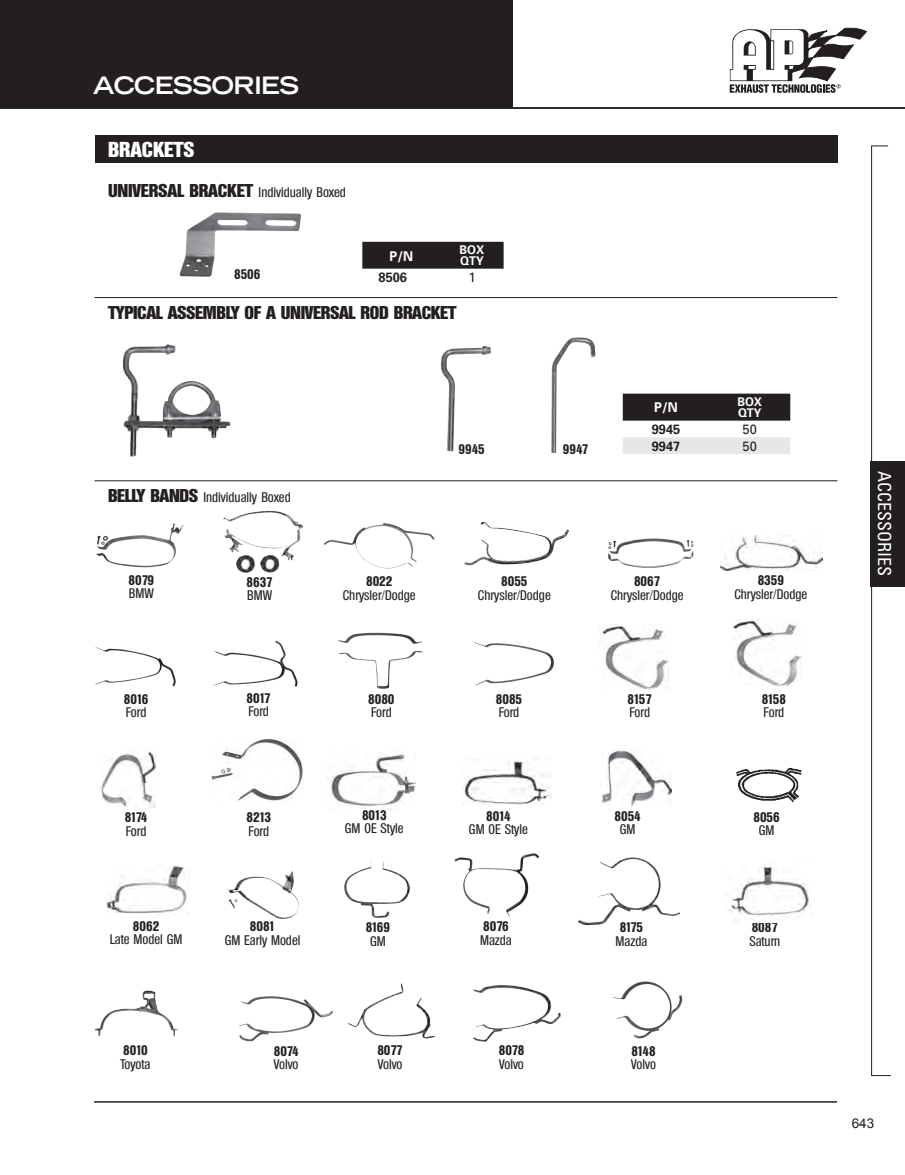
<style>
.page{position:relative;width:905px;height:1175px;background:#fff}
.page>*{position:absolute;margin:0;border:0;box-sizing:border-box;transform-origin:0 0}
.t1{font:700 expanded 24px "Trade Gothic LH";letter-spacing:-.03em;color:#fff}
.t2{font:800 condensed 21px "Olympia";color:#fff}
.t3{font:800 condensed 18px "Olympia";letter-spacing:-.02em;color:#231f20}
.t4{font:condensed 18px "Univers";color:#fff}
.t5{font:500 condensed 13.5px "Olympia";color:#231f20}
.t6{font:700 condensed 13.5px "Olympia";color:#231f20}
.t7{font:700 13.5px "Univers";color:#231f20;scale:.95 1}
.t8{font:700 13.5px "Univers";color:#fff;scale:.95 1}
.t9{font:13.5px "Univers";color:#231f20;scale:.95 1}
.t10{font:13.5px "Arial";color:#231f20}
.t11{font:700 12px "Univers";color:#fff;scale:.95 1}
.s1{font-weight:800;font-size:18px}
</style>
<div class="page">
<svg style="left:870px;top:145px;width:21px;height:931px"></svg>
<div style="left:870px;top:461px;width:34px;height:125px;background:#231f20"></div>
<div style="left:0;top:0;width:513px;height:108px;background:#231f20"></div>
<hr style="left:0;top:107px;width:904px;height:2px;background:#231f20">
<svg style="left:729px;top:27px;width:137px;height:66px"></svg>
<hr style="left:94px;top:1101px;width:743px;height:1px;background:#231f20">
<div style="left:94px;top:135px;width:743px;height:28px;background:#231f20"></div>
<img style="left:179px;top:212px;width:122px;height:65px">
<img style="left:122px;top:344px;width:109px;height:113px">
<img style="left:441px;top:346px;width:50px;height:105px">
<img style="left:551px;top:337px;width:44px;height:116px">
<div style="left:622px;top:393px;width:168px;height:27px;background:#231f20"></div>
<div style="left:623px;top:437px;width:167px;height:17px;background:#e6e7e9"></div>
<hr style="left:94px;top:297px;width:743px;height:1px;background:#231f20">
<hr style="left:94px;top:480px;width:743px;height:1px;background:#231f20">
<div style="left:362px;top:242px;width:141px;height:27px;background:#231f20"></div>
<img style="left:728px;top:865px;width:83px;height:57px">
<img style="left:226px;top:871px;width:73px;height:48px">
<img style="left:96px;top:523px;width:88px;height:44px">
<img style="left:106px;top:865px;width:81px;height:49px">
<img style="left:608px;top:538px;width:85px;height:16px">
<img style="left:463px;top:758px;width:88px;height:46px">
<img style="left:330px;top:750px;width:85px;height:60px">
<img style="left:601px;top:750px;width:70px;height:55px">
<img style="left:598px;top:624px;width:70px;height:65px">
<img style="left:733px;top:620px;width:68px;height:66px">
<img style="left:101px;top:750px;width:55px;height:58px">
<img style="left:94px;top:990px;width:85px;height:46px">
<img style="left:95px;top:647px;width:81px;height:39px">
<img style="left:338px;top:632px;width:85px;height:57px">
<img style="left:474px;top:642px;width:80px;height:43px">
<img style="left:213px;top:640px;width:84px;height:46px">
<img style="left:464px;top:521px;width:105px;height:44px">
<img style="left:736px;top:767px;width:66px;height:36px">
<img style="left:239px;top:996px;width:94px;height:45px">
<img style="left:613px;top:981px;width:69px;height:57px">
<img style="left:344px;top:859px;width:66px;height:59px">
<img style="left:454px;top:853px;width:85px;height:64px">
<img style="left:578px;top:857px;width:101px;height:68px">
<img style="left:721px;top:535px;width:101px;height:35px">
<img style="left:348px;top:983px;width:87px;height:55px">
<img style="left:472px;top:985px;width:89px;height:57px">
<img style="left:323px;top:523px;width:111px;height:45px">
<img style="left:223px;top:511px;width:76px;height:45px">
<img style="left:212px;top:739px;width:91px;height:62px">
<h1 class="t1" style="left:93px;top:70px;width:208px">ACCESSORIES</h1>
<p class="t2" style="left:108px;top:137px;width:88px">BRACKETS</p>
<p class="t5" style="left:108px;top:185px;width:239px"><span class="s1">UNIVERSAL BRACKET</span> Individually Boxed</p>
<p class="t8" style="left:389px;top:248px;width:26px">P/N</p>
<p class="t11" style="left:459px;top:243px;width:28px">BOX</p>
<p class="t11" style="left:460px;top:254px;width:26px">QTY</p>
<p class="t6" style="left:234px;top:266px;width:28px">8506</p>
<p class="t3" style="left:108px;top:302px;width:350px">TYPICAL ASSEMBLY OF A UNIVERSAL ROD BRACKET</p>
<p class="t7" style="left:378px;top:269px;width:32px">8506</p>
<p class="t9" style="left:468px;top:269px;width:9px">1</p>
<p class="t8" style="left:654px;top:399px;width:26px">P/N</p>
<p class="t11" style="left:737px;top:394px;width:28px">BOX</p>
<p class="t11" style="left:738px;top:405px;width:26px">QTY</p>
<p class="t6" style="left:458px;top:441px;width:28px">9945</p>
<p class="t6" style="left:563px;top:441px;width:27px">9947</p>
<p class="t7" style="left:651px;top:421px;width:32px">9945</p>
<p class="t9" style="left:742px;top:421px;width:17px">50</p>
<p class="t7" style="left:651px;top:437px;width:32px">9947</p>
<p class="t9" style="left:742px;top:437px;width:17px">50</p>
<p class="t5" style="left:108px;top:489px;width:184px"><span class="s1">BELLY BANDS</span> Individually Boxed</p>
<p class="t6" style="left:128px;top:572px;width:27px">8079</p>
<p class="t5" style="left:129px;top:585px;width:26px">BMW</p>
<p class="t6" style="left:246px;top:574px;width:28px">8637</p>
<p class="t5" style="left:247px;top:587px;width:26px">BMW</p>
<p class="t6" style="left:366px;top:573px;width:28px">8022</p>
<p class="t5" style="left:343px;top:587px;width:74px">Chrysler/Dodge</p>
<p class="t6" style="left:501px;top:573px;width:28px">8055</p>
<p class="t5" style="left:478px;top:587px;width:74px">Chrysler/Dodge</p>
<p class="t6" style="left:634px;top:573px;width:28px">8067</p>
<p class="t5" style="left:610px;top:587px;width:74px">Chrysler/Dodge</p>
<p class="t6" style="left:757px;top:572px;width:28px">8359</p>
<p class="t5" style="left:734px;top:586px;width:74px">Chrysler/Dodge</p>
<h3 class="t4" style="left:896px;top:470px;width:107px;rotate:90deg">ACCESSORIES</h3>
<p class="t6" style="left:124px;top:691px;width:26px">8016</p>
<p class="t5" style="left:126px;top:704px;width:22px">Ford</p>
<p class="t6" style="left:246px;top:690px;width:26px">8017</p>
<p class="t5" style="left:248px;top:703px;width:22px">Ford</p>
<p class="t6" style="left:368px;top:691px;width:28px">8080</p>
<p class="t5" style="left:371px;top:705px;width:22px">Ford</p>
<p class="t6" style="left:496px;top:691px;width:28px">8085</p>
<p class="t5" style="left:498px;top:705px;width:22px">Ford</p>
<p class="t6" style="left:627px;top:691px;width:26px">8157</p>
<p class="t5" style="left:629px;top:704px;width:22px">Ford</p>
<p class="t6" style="left:761px;top:691px;width:26px">8158</p>
<p class="t5" style="left:763px;top:704px;width:22px">Ford</p>
<p class="t6" style="left:125px;top:809px;width:24px">8174</p>
<p class="t5" style="left:126px;top:823px;width:22px">Ford</p>
<p class="t6" style="left:246px;top:809px;width:26px">8213</p>
<p class="t5" style="left:248px;top:823px;width:22px">Ford</p>
<p class="t6" style="left:362px;top:807px;width:26px">8013</p>
<p class="t5" style="left:345px;top:820px;width:60px">GM OE Style</p>
<p class="t6" style="left:486px;top:808px;width:26px">8014</p>
<p class="t5" style="left:469px;top:821px;width:60px">GM OE Style</p>
<p class="t6" style="left:614px;top:807px;width:28px">8054</p>
<p class="t5" style="left:620px;top:821px;width:17px">GM</p>
<p class="t6" style="left:753px;top:809px;width:28px">8056</p>
<p class="t5" style="left:758px;top:822px;width:17px">GM</p>
<p class="t6" style="left:133px;top:918px;width:28px">8062</p>
<p class="t5" style="left:110px;top:931px;width:74px">Late Model GM</p>
<p class="t6" style="left:250px;top:918px;width:27px">8081</p>
<p class="t5" style="left:225px;top:932px;width:77px">GM Early Model</p>
<p class="t6" style="left:366px;top:919px;width:26px">8169</p>
<p class="t5" style="left:370px;top:933px;width:17px">GM</p>
<p class="t6" style="left:483px;top:918px;width:27px">8076</p>
<p class="t5" style="left:480px;top:932px;width:33px">Mazda</p>
<p class="t6" style="left:619px;top:919px;width:25px">8175</p>
<p class="t5" style="left:615px;top:933px;width:33px">Mazda</p>
<p class="t6" style="left:751px;top:919px;width:28px">8087</p>
<p class="t5" style="left:749px;top:933px;width:33px">Saturn</p>
<p class="t6" style="left:123px;top:1042px;width:26px">8010</p>
<p class="t5" style="left:120px;top:1056px;width:32px">Toyota</p>
<p class="t6" style="left:274px;top:1043px;width:26px">8074</p>
<p class="t5" style="left:274px;top:1056px;width:26px">Volvo</p>
<p class="t6" style="left:377px;top:1042px;width:27px">8077</p>
<p class="t5" style="left:378px;top:1056px;width:26px">Volvo</p>
<p class="t6" style="left:498px;top:1042px;width:27px">8078</p>
<p class="t5" style="left:499px;top:1056px;width:26px">Volvo</p>
<p class="t6" style="left:631px;top:1043px;width:26px">8148</p>
<p class="t5" style="left:631px;top:1056px;width:26px">Volvo</p>
<p class="t10" style="left:851px;top:1114px;width:24px">643</p>
</div>
